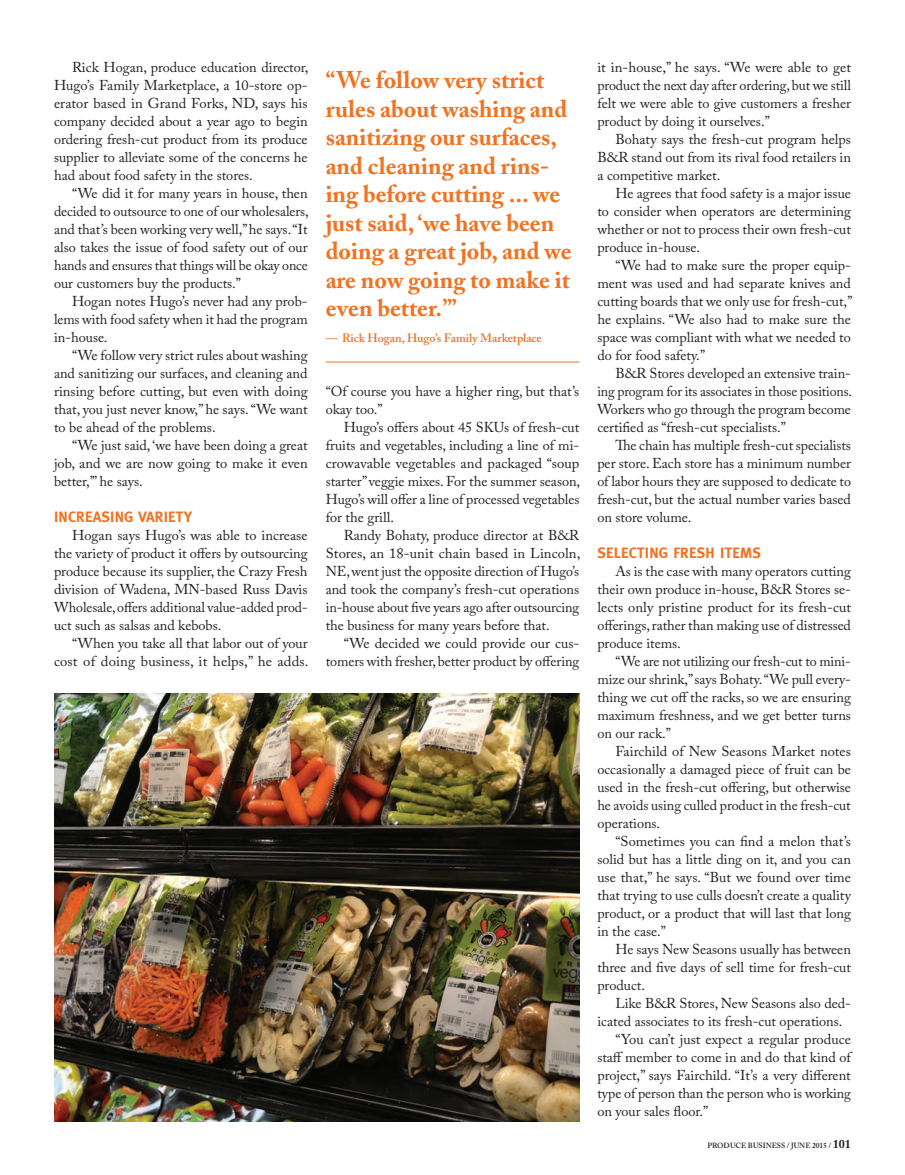
<style>
.page{position:relative;width:905px;height:1175px;background:#fff}
.page>*{position:absolute;margin:0;border:0;box-sizing:border-box;transform-origin:0 0}
.t1{font:700 24px/28.5px "Adobe Caslon";color:#f17221}
.t2{font:700 15px "Meta";letter-spacing:.015em;color:#f17221}
.t3{font:14.25px/18px "Adobe Caslon Pro";color:#231f20;text-align:justify}
.t4{font:600 12px "Adobe Caslon Pro";color:#f17221}
.t5{font:600 7.5px "Adobe Caslon Pro";color:#231f20}
.s1{font-family:"Adobe Caslon";font-weight:700;font-size:12px}
</style>
<div class="page">
<img style="left:54px;top:694px;width:525px;height:427px">
<hr style="left:326px;top:362px;width:253px;height:1px;background:#f17221">
<p class="t3" style="left:54px;top:58px;width:256px;text-indent:18px">Rick Hogan, produce education director, Hugo’s Family Marketplace, a 10-store op&shy;erator based in Grand Forks, ND, says his company decided about a year ago to begin ordering fresh-cut product from its produce supplier to alleviate some of the concerns he had about food safety in the stores.</p>
<p class="t3" style="left:54px;top:184px;width:256px;text-indent:18px">“We did it for many years in house, then decided to outsource to one of our wholesalers, and that’s been working very well,” he says. “It also takes the issue of food safety out of our hands and ensures that things will be okay once our customers buy the products.”</p>
<p class="t3" style="left:54px;top:292px;width:255px;text-indent:18px">Hogan notes Hugo’s never had any prob&shy;lems with food safety when it had the program in-house.</p>
<p class="t3" style="left:54px;top:346px;width:255px;text-indent:18px">“We follow very strict rules about washing and sanitizing our surfaces, and cleaning and rinsing before cutting, but even with doing that, you just never know,” he says. “We want to be ahead of the problems.</p>
<p class="t3" style="left:54px;top:436px;width:255px;text-indent:18px">“We just said, ‘we have been doing a great job, and we are now going to make it even better,’” he says.</p>
<p class="t2" style="left:54px;top:508px;width:139px">INCREASING VARIETY</p>
<p class="t3" style="left:54px;top:526px;width:255px;text-indent:18px">Hogan says Hugo’s was able to increase the variety of product it offers by outsourcing produce because its supplier, the Crazy Fresh division of Wadena, MN-based Russ Davis Wholesale, offers additional value-added prod&shy;uct such as salsas and kebobs.</p>
<p class="t3" style="left:54px;top:634px;width:256px;text-align:right">“When you take all that labor out of your cost of doing business, it helps,” he adds.</p>
<h1 class="t1" style="left:326px;top:66px;width:247px">“We follow very strict rules about washing and sanitizing our surfaces, and cleaning and rins&shy;ing before cutting ... we just said, ‘we have been doing a great job, and we are now going to make it even better.’”</h1>
<p class="t4" style="left:326px;top:331px;width:218px">— Rick Hogan, Hugo’s Family Marketplace</p>
<p class="t3" style="left:326px;top:382px;width:255px">“Of course you have a higher ring, but that’s okay too.”</p>
<p class="t3" style="left:326px;top:418px;width:256px;text-indent:18px">Hugo’s offers about 45 SKUs of fresh-cut fruits and vegetables, including a line of mi&shy;crowavable vegetables and packaged “soup starter” veggie mixes. For the summer season, Hugo’s will offer a line of processed vegetables for the grill.</p>
<p class="t3" style="left:326px;top:526px;width:256px;text-indent:18px">Randy Bohaty, produce director at B&amp;R Stores, an 18-unit chain based in Lincoln, NE, went just the opposite direction of Hugo’s and took the company’s fresh-cut operations in-house about five years ago after outsourcing the business for many years before that.</p>
<p class="t3" style="left:326px;top:634px;width:255px;text-align:right">“We decided we could provide our cus&shy;tomers with fresher, better product by offering</p>
<p class="t3" style="left:597px;top:58px;width:255px">it in-house,” he says. “We were able to get product the next day after ordering, but we still felt we were able to give customers a fresher product by doing it ourselves.”</p>
<p class="t3" style="left:597px;top:130px;width:255px;text-indent:18px">Bohaty says the fresh-cut program helps B&amp;R stand out from its rival food retailers in a competitive market.</p>
<p class="t3" style="left:597px;top:184px;width:255px;text-indent:18px">He agrees that food safety is a major issue to consider when operators are determining whether or not to process their own fresh-cut produce in-house.</p>
<p class="t3" style="left:597px;top:256px;width:256px;text-indent:18px">“We had to make sure the proper equip&shy;ment was used and had separate knives and cutting boards that we only use for fresh-cut,” he explains. “We also had to make sure the space was compliant with what we needed to do for food safety.”</p>
<p class="t3" style="left:597px;top:364px;width:256px;text-indent:18px">B&amp;R Stores developed an extensive train&shy;ing program for its associates in those positions.<br>Workers who go through the program become certified as “fresh-cut specialists.”</p>
<p class="t3" style="left:597px;top:436px;width:255px;text-indent:18px">The chain has multiple fresh-cut specialists per store. Each store has a minimum number of labor hours they are supposed to dedicate to fresh-cut, but the actual number varies based on store volume.</p>
<p class="t2" style="left:597px;top:544px;width:165px">SELECTING FRESH ITEMS</p>
<p class="t3" style="left:597px;top:562px;width:255px;text-indent:18px">As is the case with many operators cutting their own produce in-house, B&amp;R Stores se&shy;lects only pristine product for its fresh-cut offerings, rather than making use of distressed produce items.</p>
<p class="t3" style="left:597px;top:652px;width:255px;text-indent:18px">“We are not utilizing our fresh-cut to mini&shy;mize our shrink,” says Bohaty. “We pull every&shy;thing we cut off the racks, so we are ensuring maximum freshness, and we get better turns on our rack.”</p>
<p class="t3" style="left:597px;top:742px;width:255px;text-indent:18px">Fairchild of New Seasons Market notes occasionally a damaged piece of fruit can be used in the fresh-cut offering, but otherwise he avoids using culled product in the fresh-cut operations.</p>
<p class="t3" style="left:597px;top:832px;width:255px;text-indent:18px">“Sometimes you can find a melon that’s solid but has a little ding on it, and you can use that,” he says. “But we found over time that trying to use culls doesn’t create a quality product, or a product that will last that long in the case.”</p>
<p class="t3" style="left:597px;top:940px;width:255px;text-indent:18px">He says New Seasons usually has between three and five days of sell time for fresh-cut product.</p>
<p class="t3" style="left:615px;top:994px;width:237px">Like B&amp;R Stores, New Seasons also ded-</p>
<p class="t3" style="left:597px;top:1012px;width:247px">icated associates to its fresh-cut operations.</p>
<p class="t3" style="left:615px;top:1030px;width:237px">“You can’t just expect a regular produce</p>
<p class="t3" style="left:597px;top:1048px;width:255px">staff member to come in and do that kind of</p>
<p class="t3" style="left:597px;top:1066px;width:255px">project,” says Fairchild. “It’s a very different</p>
<p class="t3" style="left:597px;top:1084px;width:255px">type of person than the person who is working</p>
<p class="t3" style="left:597px;top:1102px;width:112px">on your sales floor.”</p>
<p class="t5" style="left:707px;top:1140px;width:145px">PRODUCE BUSINESS / JUNE 2015 / <span class="s1">101</span></p>
</div>
